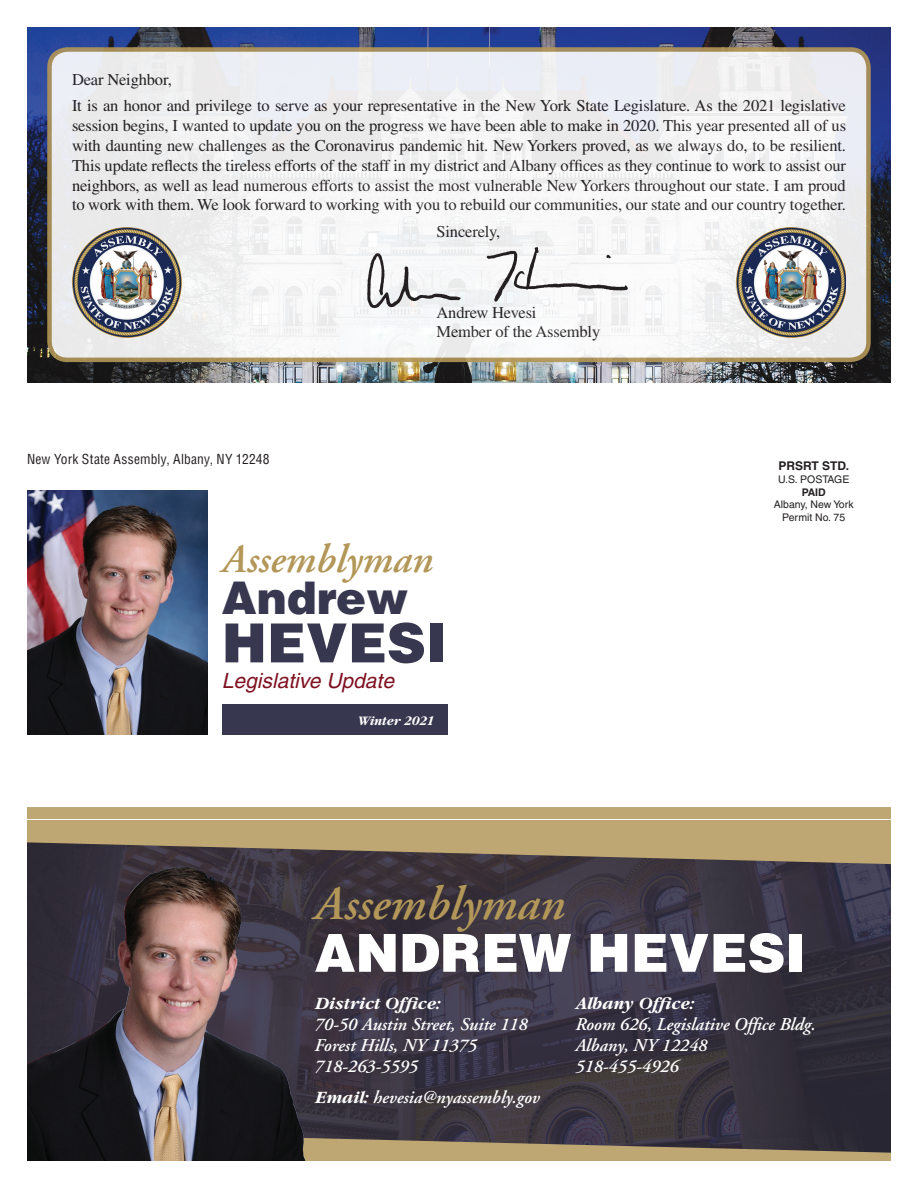
<style>
.page{position:relative;width:918px;height:1188px;background:#fff}
.page>*{position:absolute;margin:0;border:0;box-sizing:border-box;transform-origin:0 0}
.t1{font:900 54px "Helvetica";color:#37374f}
.t2{font:900 52.5px "Helvetica";color:#fff}
.t3{font:italic 600 48px "Adobe Garamond";color:#b39758}
.t4{font:900 45px "Helvetica";color:#37374f}
.t5{font:italic 600 40.5px "Adobe Garamond";color:#b39758}
.t6{font:italic 21px "Helvetica";color:#7f1221}
.t7{font:italic 600 18px/21px "Adobe Garamond";color:#fff}
.t8{font:italic 700 18px "Garamond";color:#fff}
.t9{font:16.5px/19.8px "Times";letter-spacing:-.01em;color:#231f20}
.t10{font:condensed 13.5px "Helvetica";letter-spacing:.02em;color:#231f20}
.t11{font:italic 700 13.5px "Garamond";color:#fff}
.t12{font:700 12px "Helvetica";color:#231f20}
.t13{font:10.5px/12.6px "Helvetica";color:#231f20;text-align:center}
.t14{font:700 10.5px "Helvetica";color:#231f20}
.s1{font-family:"Garamond";font-weight:700}
</style>
<div class="page">
<img style="left:27px;top:27px;width:864px;height:355px">
<svg style="left:322px;top:864px;width:569px;height:267px;background:#393441"></svg>
<img style="left:27px;top:491px;width:180px;height:244px">
<div style="left:222px;top:704px;width:226px;height:31px;background:#37374f"></div>
<svg style="left:322px;top:1131px;width:569px;height:30px;background:#7c6d59"></svg>
<svg style="left:27px;top:807px;width:864px;height:57px;background:#b39d70"></svg>
<img style="left:27px;top:838px;width:295px;height:323px">
<div style="left:50px;top:50px;width:818px;height:310px;background:#efeff5;border-radius:18px"></div>
<div style="left:47px;top:47px;width:824px;height:315px;border:4px solid #b39758;border-radius:18px"></div>
<img style="left:357px;top:238px;width:275px;height:77px">
<img style="left:72px;top:228px;width:109px;height:109px">
<img style="left:737px;top:228px;width:109px;height:109px">
<p class="t9" style="left:72px;top:66px;width:775px;line-height:26.5px">Dear Neighbor,<br>It is an honor and privilege to serve as your representative in the New York State Legislature. As the 2021 legislative</p>
<p class="t9" style="left:72px;top:116px;width:776px;text-align:justify">session begins, I wanted to update you on the progress we have been able to make in 2020. This year presented all of us with daunting new challenges as the Coronavirus pandemic hit. New Yorkers proved, as we always do, to be resilient.<br>This update reflects the tireless efforts of the staff in my district and Albany offices as they continue to work to assist our neighbors, as well as lead numerous efforts to assist the most vulnerable New Yorkers throughout our state. I am proud to work with them. We look forward to working with you to rebuild our communities, our state and our country together.</p>
<p class="t9" style="left:437px;top:221px;width:65px">Sincerely,</p>
<p class="t9" style="left:437px;top:302px;width:165px">Andrew Hevesi<br>Member of the Assembly</p>
<p class="t10" style="left:27px;top:451px;width:244px">New York State Assembly, Albany, NY 12248</p>
<p class="t12" style="left:778px;top:459px;width:72px">PRSRT STD.</p>
<p class="t13" style="left:778px;top:473px;width:73px">U.S. POSTAGE</p>
<p class="t14" style="left:802px;top:486px;width:26px">PAID</p>
<p class="t13" style="left:774px;top:498px;width:81px">Albany, New York<br>Permit No. 75</p>
<h3 class="t5" style="left:222px;top:537px;width:213px">Assemblyman</h3>
<h3 class="t4" style="left:222px;top:569px;width:188px">Andrew</h3>
<h1 class="t1" style="left:222px;top:608px;width:226px">HEVESI</h1>
<p class="t6" style="left:222px;top:668px;width:174px">Legislative Update</p>
<p class="t11" style="left:357px;top:713px;width:78px">Winter 2021</p>
<h3 class="t3" style="left:315px;top:878px;width:252px">Assemblyman</h3>
<h2 class="t2" style="left:315px;top:919px;width:493px">ANDREW HEVESI</h2>
<p class="t8" style="left:315px;top:993px;width:127px">District Office:</p>
<p class="t7" style="left:315px;top:1014px;width:215px">70-50 Austin Street, Suite 118<br>Forest Hills, NY 11375<br>718-263-5595</p>
<p class="t7" style="left:315px;top:1087px;width:226px"><span class="s1">Email:</span> hevesia@nyassembly.gov</p>
<p class="t8" style="left:575px;top:993px;width:120px">Albany Office:</p>
<p class="t7" style="left:575px;top:1014px;width:242px">Room 626, Legislative Office Bldg.<br>Albany, NY 12248<br>518-455-4926</p>
</div>
